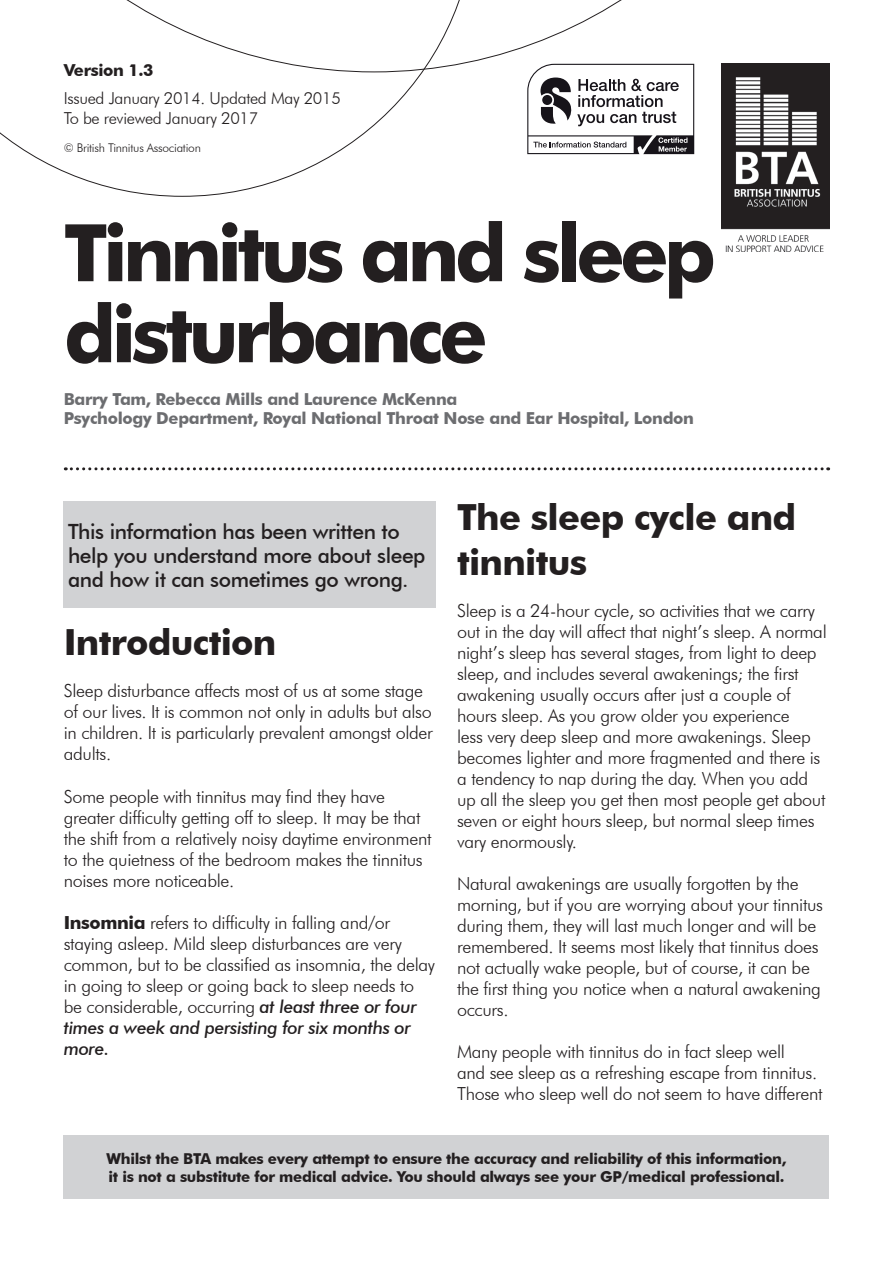
<style>
.page{position:relative;width:893px;height:1263px;background:#fff}
.page>*{position:absolute;margin:0;border:0;box-sizing:border-box;transform-origin:0 0}
.t1{font:700 79.5px/81px "Futura BT";letter-spacing:-.06em;color:#231f20}
.t2{font:700 36px/45px "Futura BT";letter-spacing:-.02em;color:#231f20}
.t3{font:500 21px/24px "Futura BT";letter-spacing:-.02em;color:#231f20}
.t4{font:300 18px/21px "Futura BT";letter-spacing:-.02em;color:#231f20}
.t5{font:700 16.5px/19.5px "Futura BT";letter-spacing:-.02em;color:#6c6d70}
.t6{font:300 16.5px/19.5px "Futura BT";letter-spacing:-.02em;color:#231f20}
.t7{font:700 16.5px "Futura BT";letter-spacing:-.02em;color:#231f20}
.t8{font:700 15px/18px "Futura BT";letter-spacing:-.02em;color:#231f20}
.t9{font:300 12px "Futura BT";letter-spacing:-.02em;color:#231f20}
.s1{font-weight:700}
.s2{font-weight:500;font-style:italic}
</style>
<div class="page">
<img style="left:721px;top:72px;width:108px;height:180px">
<svg style="left:527px;top:72px;width:167px;height:82px"></svg>
<div style="left:64px;top:1135px;width:765px;height:64px;background:#d1d2d4"></div>
<svg style="left:65px;top:467px;width:764px;height:3px"></svg>
<svg style="left:0;top:72px;width:423px;height:125px"></svg>
<svg style="left:126px;top:0;width:704px;height:72px"></svg>
<div style="left:64px;top:502px;width:372px;height:106px;background:#d1d2d4"></div>
<p class="t7" style="left:64px;top:60px;width:91px">Version 1.3</p>
<p class="t6" style="left:64px;top:89px;width:279px">Issued January 2014. Updated May 2015<br>To be reviewed January 2017</p>
<p class="t9" style="left:64px;top:140px;width:139px">© British Tinnitus Association</p>
<p class="t1" style="left:64px;top:212px;width:654px">Tinnitus and sleep disturbance</p>
<p class="t5" style="left:64px;top:389px;width:632px">Barry Tam, Rebecca Mills and Laurence McKenna<br>Psychology Department, Royal National Throat Nose and Ear Hospital, London</p>
<p class="t3" style="left:68px;top:519px;width:359px">This information has been written to help you understand more about sleep and how it can sometimes go wrong.</p>
<p class="t2" style="left:64px;top:619px;width:214px">Introduction</p>
<p class="t4" style="left:64px;top:680px;width:371px">Sleep disturbance affects most of us at some stage of our lives. It is common not only in adults but also in children. It is particularly prevalent amongst older adults.</p>
<p class="t4" style="left:64px;top:785px;width:369px">Some people with tinnitus may find they have greater difficulty getting off to sleep. It may be that the shift from a relatively noisy daytime environment to the quietness of the bedroom makes the tinnitus noises more noticeable.</p>
<p class="t4" style="left:64px;top:912px;width:373px"><span class="s1">Insomnia</span> refers to difficulty in falling and/or staying asleep. Mild sleep disturbances are very common, but to be classified as insomnia, the delay in going to sleep or going back to sleep needs to be considerable, occurring <span class="s2">at least three or four times a week and persisting for six months or more.</span></p>
<p class="t2" style="left:457px;top:494px;width:341px">The sleep cycle and tinnitus</p>
<p class="t4" style="left:457px;top:600px;width:371px">Sleep is a 24-hour cycle, so activities that we carry out in the day will affect that night’s sleep. A normal night’s sleep has several stages, from light to deep sleep, and includes several awakenings; the first awakening usually occurs after just a couple of hours sleep. As you grow older you experience<br>less very deep sleep and more awakenings. Sleep becomes lighter and more fragmented and there is a tendency to nap during the day. When you add up all the sleep you get then most people get about seven or eight hours sleep, but normal sleep times vary enormously.</p>
<p class="t4" style="left:457px;top:873px;width:367px">Natural awakenings are usually forgotten by the morning, but if you are worrying about your tinnitus during them, they will last much longer and will be remembered. It seems most likely that tinnitus does not actually wake people, but of course, it can be the first thing you notice when a natural awakening occurs.</p>
<p class="t4" style="left:457px;top:1041px;width:367px">Many people with tinnitus do in fact sleep well<br>and see sleep as a refreshing escape from tinnitus.<br>Those who sleep well do not seem to have different</p>
<p class="t8" style="left:107px;top:1149px;width:681px">Whilst the BTA makes every attempt to ensure the accuracy and reliability of this information, it is not a substitute for medical advice. You should always see your GP/medical professional.</p>
</div>
